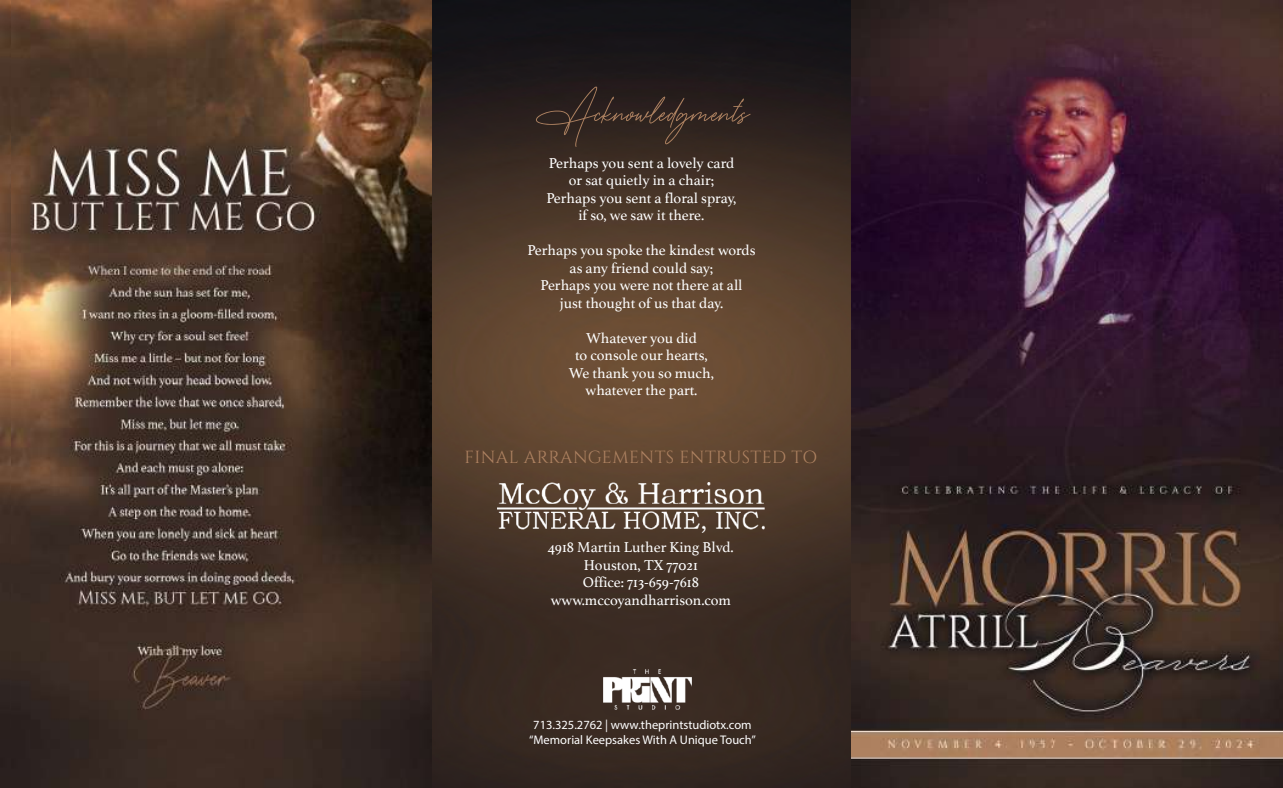
<style>
.page{position:relative;width:1283px;height:788px;background:#fff}
.page>*{position:absolute;margin:0;border:0;box-sizing:border-box;transform-origin:0 0}
.t1{font:62.5px "The Wedding Signature";letter-spacing:-.005em;color:#ae8261}
.t2{font:17.5px "Cinzel";letter-spacing:.025em;color:#ae8261}
.t3{font:15px/17.5px "Athelas";color:#fff;text-align:center}
.t4{font:12.5px/15px "Myriad Pro";color:#fff;text-align:center}
</style>
<div class="page">
<img style="left:431px;top:0;width:420px;height:787px">
<img style="left:0;top:0;width:11px;height:787px">
<img style="left:11px;top:0;width:420px;height:788px">
<img style="left:851px;top:0;width:431px;height:787px">
<img style="left:497px;top:482px;width:268px;height:50px">
<img style="left:603px;top:669px;width:88px;height:40px">
<h1 class="t1" style="left:533px;top:75px;width:218px">Acknowledgments</h1>
<p class="t3" style="left:546px;top:153px;width:191px">Perhaps you sent a lovely card or sat quietly in a chair;<br>Perhaps you sent a floral spray, if so, we saw it there.</p>
<p class="t3" style="left:527px;top:241px;width:230px">Perhaps you spoke the kindest words as any friend could say;<br>Perhaps you were not there at all just thought of us that day.</p>
<p class="t3" style="left:569px;top:328px;width:146px">Whatever you did<br>to console our hearts,<br>We thank you so much, whatever the part.</p>
<p class="t2" style="left:464px;top:446px;width:354px">FINAL ARRANGEMENTS ENTRUSTED TO</p>
<p class="t3" style="left:548px;top:538px;width:187px">4918 Martin Luther King Blvd.<br>Houston, TX 77021<br>Office: 713-659-7618 www.mccoyandharrison.com</p>
<p class="t4" style="left:529px;top:717px;width:228px">713.325.2762 | www.theprintstudiotx.com “Memorial Keepsakes With A Unique Touch”</p>
</div>
